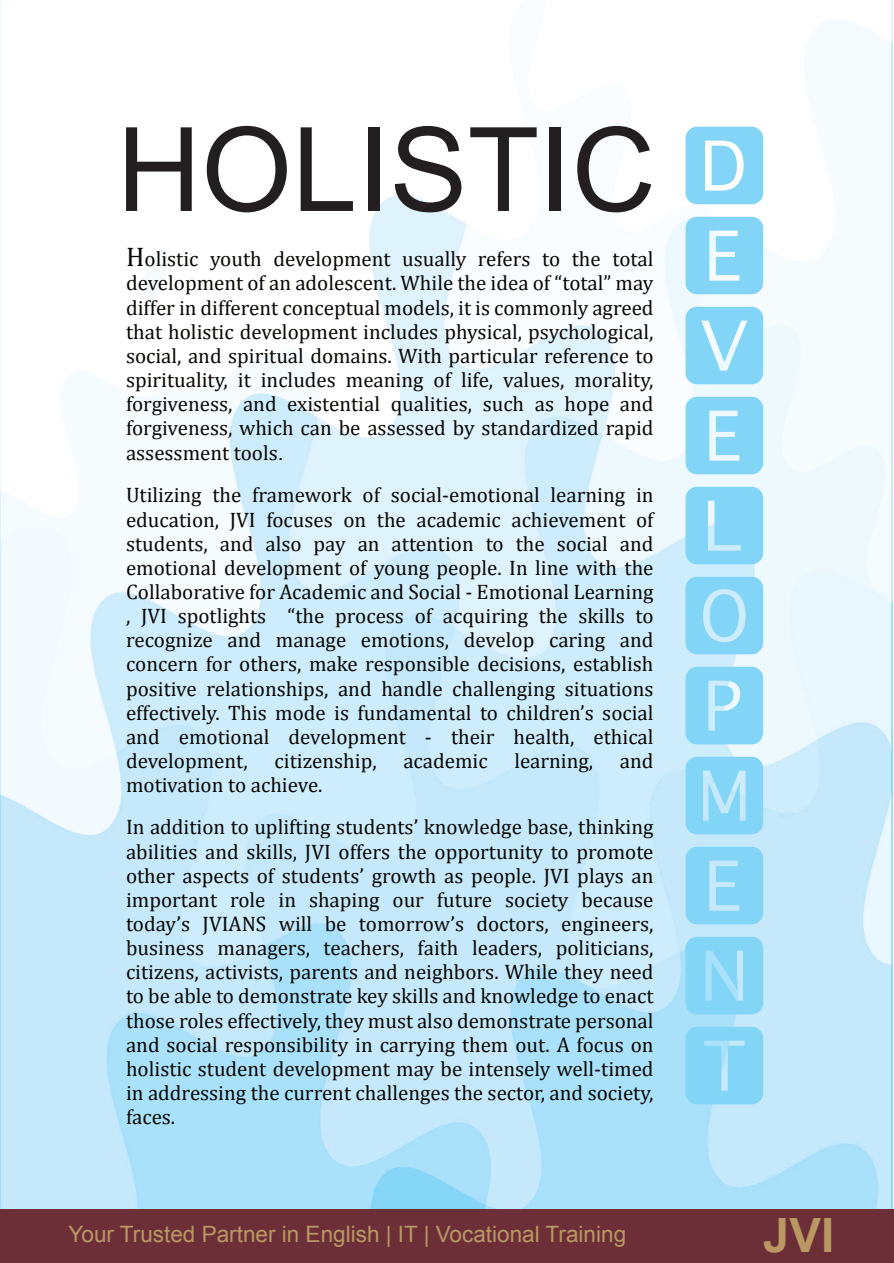
<style>
.page{position:relative;width:894px;height:1263px;background:#fff}
.page>*{position:absolute;margin:0;border:0;box-sizing:border-box;transform-origin:0 0}
.t1{font:116.85px "Arial";color:#231f20}
.t2{font:700 47.25px "Arial";color:#b99863}
.t3{font:22.5px "Arial";color:#b99863}
.t4{font:21px/24.2px "Cambria";color:#080704;text-align:justify}
.s1{font-size:27px}
.s2{font-family:"Arial"}
</style>
<div class="page">
<img style="left:0;top:0;width:893px;height:1209px">
<div style="left:0;top:1209px;width:893px;height:54px;background:#6c2f38"></div>
<svg style="left:685px;top:126px;width:77px;height:78px"></svg>
<svg style="left:685px;top:216px;width:77px;height:78px"></svg>
<div style="left:685px;top:306px;width:77px;height:78px;background:#eef9fe"></div>
<svg style="left:685px;top:396px;width:77px;height:78px"></svg>
<svg style="left:685px;top:486px;width:77px;height:78px"></svg>
<svg style="left:685px;top:576px;width:77px;height:78px"></svg>
<svg style="left:685px;top:666px;width:77px;height:78px"></svg>
<div style="left:685px;top:756px;width:77px;height:78px;background:#c5e9fb"></div>
<div style="left:685px;top:846px;width:77px;height:78px;background:#c5e9fb"></div>
<svg style="left:685px;top:936px;width:77px;height:78px"></svg>
<svg style="left:685px;top:1026px;width:77px;height:78px"></svg>
<h1 class="t1" style="left:117px;top:126px;width:540px">HOLISTIC</h1>
<p class="t4" style="left:126px;top:248px;width:529px"><span class="s1">H</span>olistic youth development usually refers to the total development of an adolescent. While the idea of “total” may differ in different conceptual models, it is commonly agreed that holistic development includes physical, psychological, social, and spiritual domains. With particular reference to spirituality, it includes meaning of life, values, morality, forgiveness, and existential qualities, such as hope and forgiveness, which can be assessed by standardized rapid assessment tools<span class="s2">.</span></p>
<p class="t4" style="left:126px;top:484px;width:529px">Utilizing the framework of social-emotional learning in education, JVI focuses on the academic achievement of students, and also pay an attention to the social and emotional development of young people. In line with the Collaborative for Academic and Social - Emotional Learning , JVI spotlights “the process of acquiring the skills to recognize and manage emotions, develop caring and concern for others, make responsible decisions, establish positive relationships, and handle challenging situations effectively. This mode is fundamental to children’s social and emotional development - their health, ethical development,</p>
<p class="t4" style="left:274px;top:750px;width:103px">citizenship,</p>
<p class="t4" style="left:403px;top:750px;width:86px">academic</p>
<p class="t4" style="left:514px;top:750px;width:80px">learning,</p>
<p class="t4" style="left:619px;top:750px;width:35px">and</p>
<p class="t4" style="left:126px;top:765px;width:529px;line-height:42.2px">motivation to achieve.<br>In addition to uplifting students’ knowledge base, thinking</p>
<p class="t4" style="left:126px;top:841px;width:529px">abilities and skills, JVI offers the opportunity to promote other aspects of students’ growth as people. JVI plays an important role in shaping our future society because today’s JVIANS will be tomorrow’s doctors, engineers, business managers, teachers, faith leaders, politicians, citizens, activists, parents and neighbors. While they need to be able to demonstrate key skills and knowledge to enact those roles effectively, they must also demonstrate personal and social responsibility in carrying them out. A focus on holistic student development may be intensely well-timed in addressing the current challenges the sector, and society, faces.</p>
<p class="t3" style="left:69px;top:1226px;width:559px">Your Trusted Partner in English | IT | Vocational Training</p>
<h2 class="t2" style="left:762px;top:1218px;width:72px">JVI</h2>
</div>
